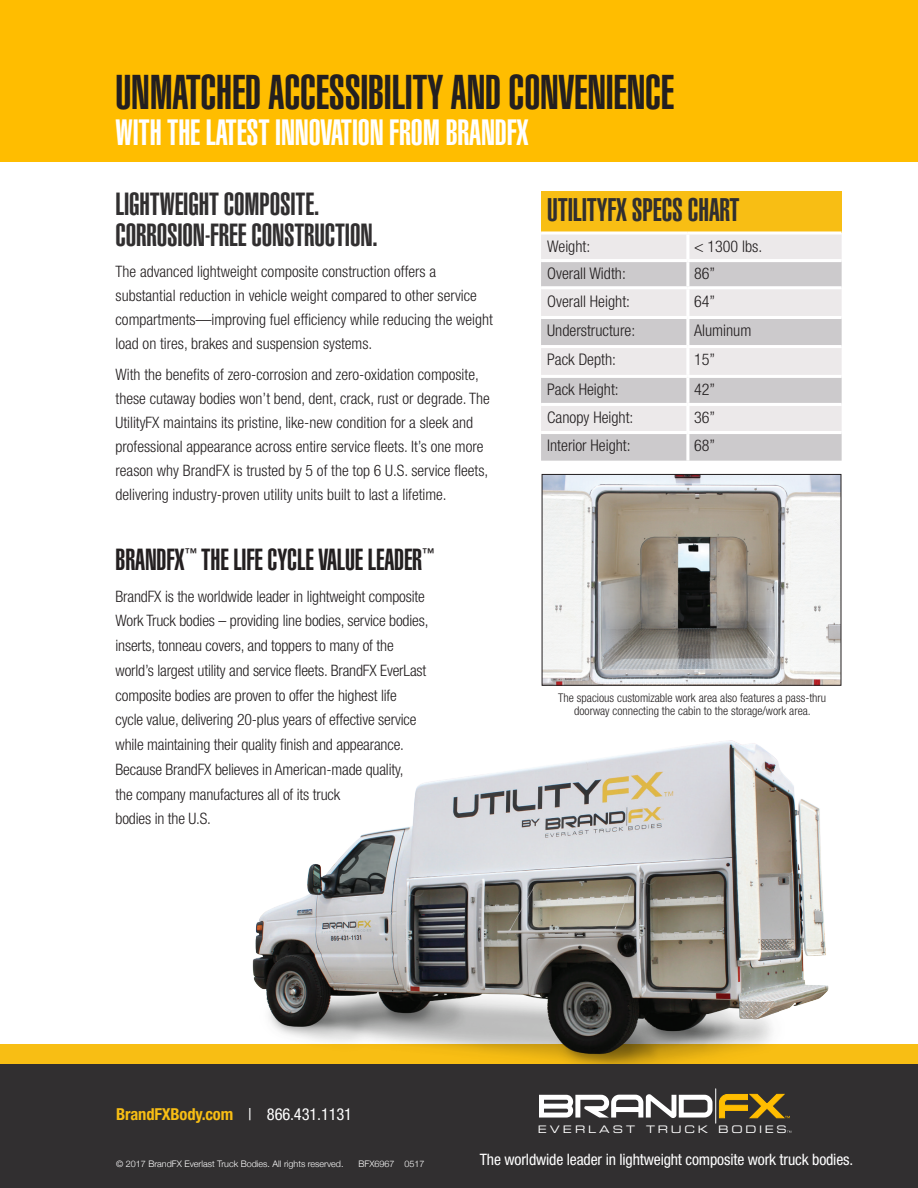
<style>
.page{position:relative;width:918px;height:1188px;background:#fff}
.page>*{position:absolute;margin:0;border:0;box-sizing:border-box;transform-origin:0 0}
.t1{font:900 extra-condensed 48px "Helvetica";letter-spacing:-.005em;color:#231f20}
.t2{font:900 extra-condensed 36px "Helvetica";letter-spacing:-.005em;color:#fff}
.t3{font:900 extra-condensed 32.1px "Helvetica";letter-spacing:-.005em;color:#312f30}
.t4{font:900 extra-condensed 31.5px/31.5px "Helvetica";letter-spacing:-.005em;color:#312f30}
.h5-new{font:900 extra-condensed 30px "Helvetica";letter-spacing:-.005em;color:#231f20}
.t5{font:700 condensed 16.5px "Helvetica Neue";letter-spacing:-.01em;color:#f8be14}
.body{font:300 condensed 16.05px "Helvetica Neue";color:#231f20}
.body-2{font:300 condensed 15.75px/24px "Helvetica Neue";color:#231f20}
.body-rev{font:300 condensed 15.75px/24.8px "Helvetica Neue";letter-spacing:-.01em;color:#231f20}
.t6{font:condensed 15.75px "Helvetica Neue";letter-spacing:-.01em;color:#fff}
.h5-new-2{font:900 extra-condensed 12.3px "Helvetica";color:#231f20}
.body-3{font:300 condensed 12px/13.5px "Helvetica Neue";color:#231f20;text-align:center}
.t7{font:10.35px "Eurostile Extended Two";letter-spacing:.265em;color:#fff}
.t8{font:300 9px "Helvetica Neue";color:#fff}
.s1{font-weight:400;color:#fff}
</style>
<div class="page">
<div style="left:541px;top:191px;width:301px;height:42px;background:#f8be14"></div>
<div style="left:541px;top:235px;width:301px;height:24px;background:#ece9ea"></div>
<svg style="left:541px;top:262px;width:301px;height:199px;fill:#cccacc"></svg>
<hr style="left:686px;top:235px;width:3px;height:24px;background:#fff">
<hr style="left:686px;top:262px;width:3px;height:24px;background:#fff">
<hr style="left:541px;top:286px;width:147px;height:3px;background:#fff">
<hr style="left:688px;top:286px;width:154px;height:3px;background:#fff">
<hr style="left:686px;top:289px;width:3px;height:27px;background:#fff">
<hr style="left:541px;top:316px;width:147px;height:3px;background:#fff">
<hr style="left:688px;top:316px;width:154px;height:3px;background:#fff">
<hr style="left:686px;top:319px;width:3px;height:26px;background:#fff">
<hr style="left:541px;top:345px;width:147px;height:3px;background:#fff">
<hr style="left:688px;top:345px;width:154px;height:3px;background:#fff">
<hr style="left:686px;top:348px;width:3px;height:27px;background:#fff">
<hr style="left:541px;top:375px;width:147px;height:3px;background:#fff">
<hr style="left:688px;top:375px;width:154px;height:3px;background:#fff">
<hr style="left:686px;top:378px;width:3px;height:25px;background:#fff">
<svg style="left:541px;top:231px;width:147px;height:4px"></svg>
<svg style="left:688px;top:231px;width:154px;height:4px"></svg>
<hr style="left:541px;top:403px;width:147px;height:3px;background:#fff">
<hr style="left:688px;top:403px;width:154px;height:3px;background:#fff">
<hr style="left:541px;top:431px;width:147px;height:3px;background:#fff">
<hr style="left:688px;top:431px;width:154px;height:3px;background:#fff">
<hr style="left:686px;top:406px;width:3px;height:25px;background:#fff">
<hr style="left:686px;top:434px;width:3px;height:27px;background:#fff">
<div style="left:0;top:0;width:918px;height:162px;background:#ffbd00"></div>
<div style="left:0;top:1044px;width:918px;height:56px;background:#f8be14"></div>
<div style="left:0;top:1065px;width:918px;height:123px;background:#312f30"></div>
<svg style="left:539px;top:1094px;width:173px;height:24px"></svg>
<hr style="left:715px;top:1089px;width:1px;height:34px;background:#fff">
<svg style="left:718px;top:1093px;width:72px;height:26px"></svg>
<img style="left:252px;top:740px;width:577px;height:324px">
<img style="left:544px;top:476px;width:295px;height:208px">
<div style="left:542px;top:474px;width:299px;height:212px;border:1px solid #231f20"></div>
<p class="t1" style="left:116px;top:65px;width:560px">UNMATCHED ACCESSIBILITY AND CONVENIENCE</p>
<p class="t2" style="left:116px;top:112px;width:414px">WITH THE LATEST INNOVATION FROM BRANDFX</p>
<p class="t4" style="left:116px;top:188px;width:264px">LIGHTWEIGHT COMPOSITE.<br>CORROSION-FREE CONSTRUCTION.</p>
<p class="body-2" style="left:116px;top:259px;width:379px">The advanced lightweight composite construction offers a substantial reduction in vehicle weight compared to other service compartments—improving fuel efficiency while reducing the weight load on tires, brakes and suspension systems.</p>
<p class="body-2" style="left:116px;top:362px;width:376px">With the benefits of zero-corrosion and zero-oxidation composite, these cutaway bodies won’t bend, dent, crack, rust or degrade. The UtilityFX maintains its pristine, like-new condition for a sleek and professional appearance across entire service fleets. It’s one more reason why BrandFX is trusted by 5 of the top 6 U.S. service fleets, delivering industry-proven utility units built to last a lifetime.</p>
<p class="h5-new" style="left:116px;top:542px;width:71px">BRANDFX</p>
<p class="h5-new-2" style="left:185px;top:546px;width:14px">™</p>
<p class="h5-new" style="left:201px;top:542px;width:223px">THE LIFE CYCLE VALUE LEADER</p>
<p class="h5-new-2" style="left:422px;top:546px;width:14px">™</p>
<p class="body-rev" style="left:116px;top:583px;width:314px">BrandFX is the worldwide leader in lightweight composite Work Truck bodies – providing line bodies, service bodies, inserts, tonneau covers, and toppers to many of the world’s largest utility and service fleets. BrandFX EverLast composite bodies are proven to offer the highest life<br>cycle value, delivering 20-plus years of effective service while maintaining their quality finish and appearance.<br>Because BrandFX believes in American-made quality,<br>the company manufactures all of its truck<br>bodies in the U.S.</p>
<p class="t3" style="left:547px;top:192px;width:194px">UTILITYFX SPECS CHART</p>
<p class="body" style="left:547px;top:237px;width:45px">Weight:</p>
<p class="body" style="left:694px;top:237px;width:70px">&lt; 1300 lbs.</p>
<p class="body" style="left:547px;top:265px;width:80px">Overall Width:</p>
<p class="body" style="left:694px;top:265px;width:23px">86”</p>
<p class="body" style="left:547px;top:292px;width:84px">Overall Height:</p>
<p class="body" style="left:694px;top:292px;width:23px">64”</p>
<p class="body" style="left:547px;top:322px;width:90px">Understructure:</p>
<p class="body" style="left:694px;top:322px;width:59px">Aluminum</p>
<p class="body" style="left:547px;top:351px;width:70px">Pack Depth:</p>
<p class="body" style="left:694px;top:351px;width:23px">15”</p>
<p class="body" style="left:547px;top:380px;width:73px">Pack Height:</p>
<p class="body" style="left:694px;top:380px;width:23px">42”</p>
<p class="body" style="left:547px;top:408px;width:88px">Canopy Height:</p>
<p class="body" style="left:694px;top:408px;width:23px">36”</p>
<p class="body" style="left:547px;top:437px;width:85px">Interior Height:</p>
<p class="body" style="left:694px;top:437px;width:23px">68”</p>
<p class="body-3" style="left:558px;top:691px;width:269px">The spacious customizable work area also features a pass-thru doorway connecting the cabin to the storage/work area.</p>
<p class="t5" style="left:116px;top:1104px;width:238px">BrandFXBody.com <span class="s1">| 866.431.1131</span></p>
<p class="t8" style="left:116px;top:1157px;width:229px">© 2017 BrandFX Everlast Truck Bodies. All rights reserved.</p>
<p class="t8" style="left:359px;top:1157px;width:68px">BFX6967 0517</p>
<p class="t6" style="left:480px;top:1151px;width:375px">The worldwide leader in lightweight composite work truck bodies.</p>
<p class="t7" style="left:538px;top:1122px;width:250px">EVERLAST TRUCK BODIES</p>
</div>
